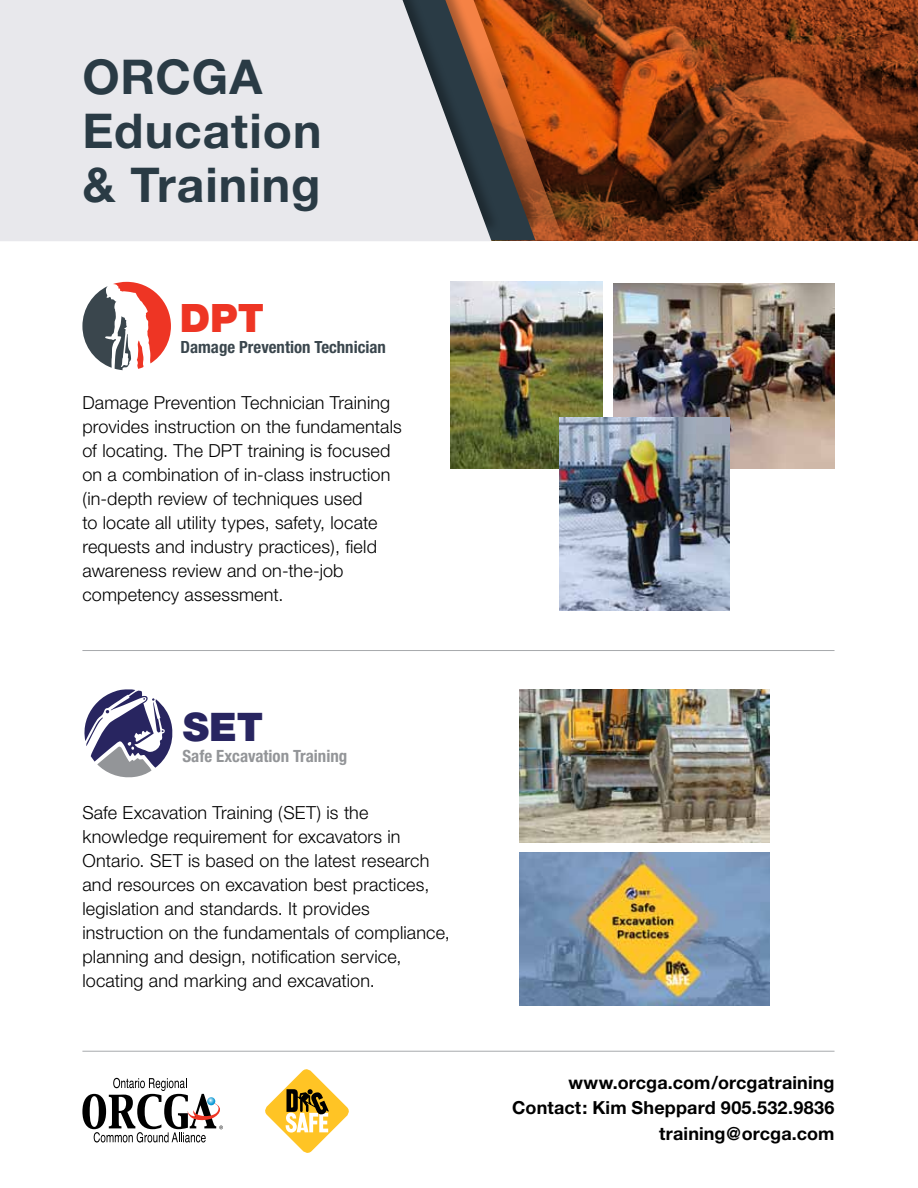
<style>
.page{position:relative;width:918px;height:1188px;background:#fff}
.page>*{position:absolute;margin:0;border:0;box-sizing:border-box;transform-origin:0 0}
.t1{font:700 48px/54px "Helvetica Neue";letter-spacing:.02em;color:#2a3b45}
.t2{font:900 39.45px "Helvetica Neue";color:#282560}
.t3{font:900 39.15px "Helvetica Neue";color:#ee3524}
.t4{font:300 18px/24px "Helvetica Neue";letter-spacing:.01em;color:#000}
.t5{font:700 18px/25.5px "Helvetica Neue";letter-spacing:.005em;color:#000;text-align:right}
.t6{font:700 condensed 16.95px "Helvetica Neue";color:#939598}
.t7{font:700 condensed 16.8px "Helvetica Neue";color:#3a464d}
</style>
<div class="page">
<img style="left:564px;top:0;width:354px;height:240px">
<div style="left:394px;top:0;width:179px;height:234px;background:#000;opacity:.3"></div>
<svg style="left:492px;top:0;width:72px;height:240px;background:#9e4d1e"></svg>
<svg style="left:0;top:0;width:492px;height:241px;background:#dad9dc"></svg>
<svg style="left:265px;top:1069px;width:84px;height:84px"></svg>
<svg style="left:82px;top:1078px;width:141px;height:65px"></svg>
<hr style="left:82px;top:1051px;width:753px;height:1px;background:#a7a9ac">
<hr style="left:82px;top:650px;width:753px;height:1px;background:#a7a9ac">
<svg style="left:82px;top:282px;width:89px;height:88px"></svg>
<svg style="left:84px;top:689px;width:89px;height:89px"></svg>
<img style="left:450px;top:282px;width:152px;height:186px">
<img style="left:614px;top:283px;width:221px;height:185px">
<img style="left:560px;top:417px;width:169px;height:194px">
<img style="left:519px;top:689px;width:251px;height:153px">
<img style="left:519px;top:852px;width:251px;height:153px">
<h1 class="t1" style="left:82px;top:49px;width:241px">ORCGA<br>Education &amp; Training</h1>
<h3 class="t3" style="left:180px;top:295px;width:86px">DPT</h3>
<p class="t7" style="left:181px;top:337px;width:207px">Damage Prevention Technician</p>
<p class="t4" style="left:82px;top:390px;width:321px">Damage Prevention Technician Training provides instruction on the fundamentals of locating. The DPT training is focused on a combination of in-class instruction (in-depth review of techniques used<br>to locate all utility types, safety, locate requests and industry practices), field awareness review and on-the-job competency assessment.</p>
<h2 class="t2" style="left:183px;top:703px;width:82px">SET</h2>
<p class="t6" style="left:182px;top:745px;width:166px">Safe Excavation Training</p>
<p class="t4" style="left:82px;top:801px;width:369px">Safe Excavation Training (SET) is the knowledge requirement for excavators in Ontario. SET is based on the latest research and resources on excavation best practices, legislation and standards. It provides instruction on the fundamentals of compliance, planning and design, notification service, locating and marking and excavation.</p>
<p class="t5" style="left:512px;top:1069px;width:324px">www.orcga.com/orcgatraining<br>Contact: Kim Sheppard 905.532.9836 training@orcga.com</p>
</div>
